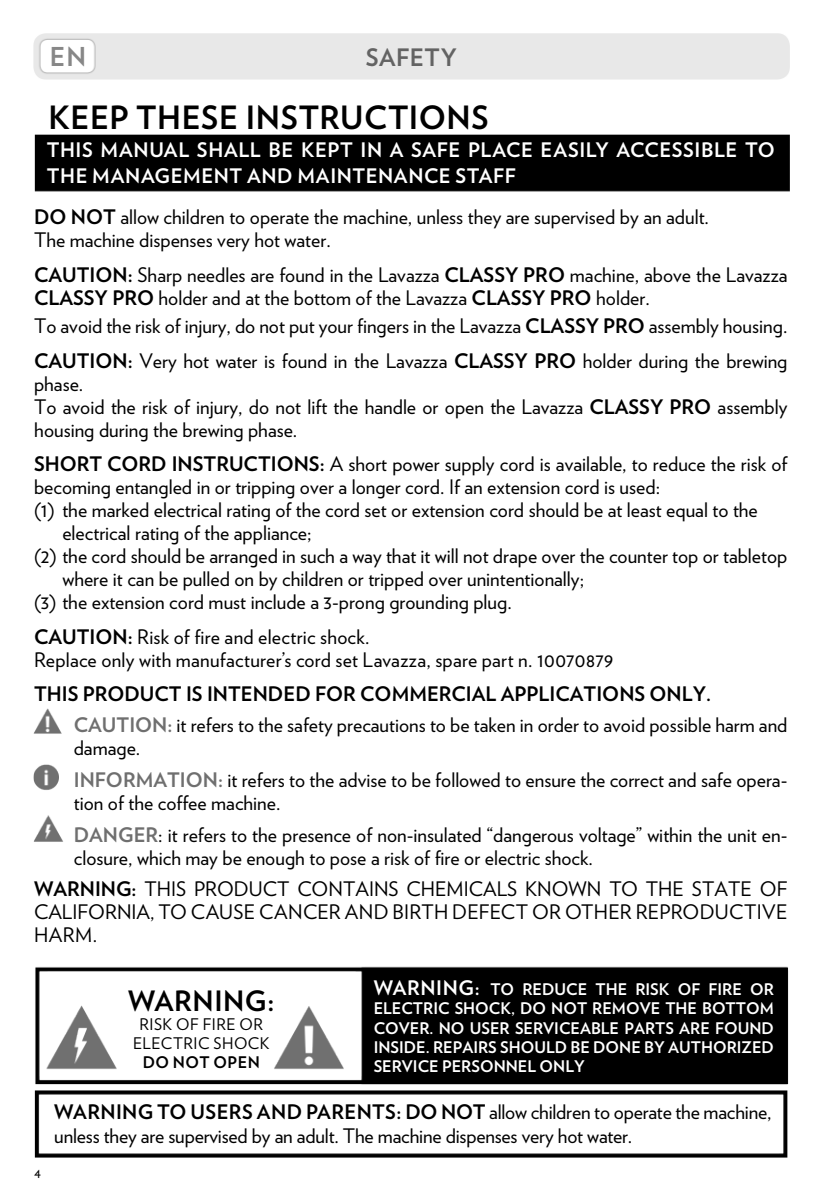
<style>
.page{position:relative;width:840px;height:1191px;background:#fff}
.page>*{position:absolute;margin:0;border:0;box-sizing:border-box;transform-origin:0 0}
.instruzioni_1{font:700 32px "Verlag";letter-spacing:.015em;color:#000}
.instruzioni_1-2{font:700 28px "Verlag";letter-spacing:.02em;color:#000}
.t1{font:700 26px "Verlag";color:#878787}
.instruzioni_1-3{font:700 24px "Verlag";letter-spacing:.02em;color:#636363}
.instruzioni_1-4{font:20px/23px "Verlag";color:#000}
.sicurezza_tit{font:20px/23px "Verlag";color:#000}
.instruzioni_1-5{font:700 20px/26px "Verlag";letter-spacing:.03em;color:#fff}
.instruzioni_1-6{font:700 20px "Verlag";color:#000}
.instruzioni_1-7{font:700 16px/19.2px "Verlag";color:#fff;text-align:justify}
.instruzioni_1-8{font:16px "Verlag";letter-spacing:.035em;color:#000}
.instruzioni_1-9{font:700 16px "Verlag";letter-spacing:.03em;color:#000}
.testo{font:14px "Verlag";color:#000}
.s1{font-weight:700}
.s2{font-weight:700;color:#6f6f6f}
.s3{font-size:20px}
</style>
<div class="page">
<img style="left:33px;top:33px;width:757px;height:1125px">
<h3 class="t1" style="left:50px;top:37px;width:38px">EN</h3>
<p class="instruzioni_1-3" style="left:365px;top:38px;width:93px">SAFETY</p>
<p class="instruzioni_1" style="left:48px;top:92px;width:441px">KEEP THESE INSTRUCTIONS</p>
<p class="instruzioni_1-5" style="left:47px;top:136px;width:729px">THIS MANUAL SHALL BE KEPT IN A SAFE PLACE EASILY ACCESSIBLE TO<br>THE MANAGEMENT AND MAINTENANCE STAFF</p>
<p class="instruzioni_1-4" style="left:34px;top:205px;width:676px"><span class="s1">DO NOT</span> allow children to operate the machine, unless they are supervised by an adult.</p>
<p class="instruzioni_1-4" style="left:34px;top:228px;width:298px">The machine dispenses very hot water.</p>
<p class="instruzioni_1-4" style="left:34px;top:262px;width:754px"><span class="s1">CAUTION:</span> Sharp needles are found in the Lavazza <span class="s1">CLASSY PRO</span> machine, above the Lavazza<br><span class="s1">CLASSY PRO</span> holder and at the bottom of the Lavazza <span class="s1">CLASSY PRO</span> holder.</p>
<p class="instruzioni_1-4" style="left:34px;top:314px;width:754px">To avoid the risk of injury, do not put your fingers in the Lavazza <span class="s1">CLASSY PRO</span> assembly housing.</p>
<p class="instruzioni_1-4" style="left:34px;top:348px;width:754px"><span class="s1">CAUTION:</span> Very hot water is found in the Lavazza <span class="s1">CLASSY PRO</span> holder during the brewing phase.</p>
<p class="instruzioni_1-4" style="left:34px;top:394px;width:754px">To avoid the risk of injury, do not lift the handle or open the Lavazza <span class="s1">CLASSY PRO</span> assembly housing during the brewing phase.</p>
<p class="instruzioni_1-4" style="left:34px;top:451px;width:754px"><span class="s1">SHORT CORD INSTRUCTIONS:</span> A short power supply cord is available, to reduce the risk of becoming entangled in or tripping over a longer cord. If an extension cord is used:</p>
<p class="instruzioni_1-4" style="left:62px;top:497px;width:696px;text-indent:-28px">(1) the marked electrical rating of the cord set or extension cord should be at least equal to the electrical rating of the appliance;</p>
<p class="instruzioni_1-4" style="left:62px;top:543px;width:726px;text-indent:-28px">(2) the cord should be arranged in such a way that it will not drape over the counter top or tabletop where it can be pulled on by children or tripped over unintentionally;</p>
<p class="instruzioni_1-4" style="left:34px;top:589px;width:479px">(3) the extension cord must include a 3-prong grounding plug.</p>
<p class="instruzioni_1-4" style="left:34px;top:624px;width:337px"><span class="s1">CAUTION:</span> Risk of fire and electric shock.</p>
<p class="instruzioni_1-4" style="left:34px;top:647px;width:580px">Replace only with manufacturer’s cord set Lavazza, spare part n. 10070879</p>
<p class="instruzioni_1-6" style="left:34px;top:678px;width:678px">THIS PRODUCT IS INTENDED FOR COMMERCIAL APPLICATIONS ONLY.</p>
<p class="sicurezza_tit" style="left:74px;top:713px;width:714px"><span class="s2">CAUTION:</span> it refers to the safety precautions to be taken in order to avoid possible harm and damage.</p>
<p class="sicurezza_tit" style="left:74px;top:767px;width:714px"><span class="s2">INFORMATION:</span> it refers to the advise to be followed to ensure the correct and safe opera&shy;tion of the coffee machine.</p>
<p class="sicurezza_tit" style="left:74px;top:822px;width:714px"><span class="s2">DANGER</span>: it refers to the presence of non-insulated “dangerous voltage” within the unit en&shy;closure, which may be enough to pose a risk of fire or electric shock.</p>
<p class="instruzioni_1-4" style="left:34px;top:876px;width:754px;text-align:justify"><span class="s1">WARNING:</span> THIS PRODUCT CONTAINS CHEMICALS KNOWN TO THE STATE OF CALIFORNIA, TO CAUSE CANCER AND BIRTH DEFECT OR OTHER REPRODUCTIVE HARM.</p>
<p class="instruzioni_1-2" style="left:128px;top:978px;width:148px">WARNING:</p>
<p class="instruzioni_1-8" style="left:139px;top:1012px;width:125px">RISK OF FIRE OR</p>
<p class="instruzioni_1-8" style="left:133px;top:1031px;width:138px">ELECTRIC SHOCK</p>
<p class="instruzioni_1-9" style="left:143px;top:1049px;width:118px">DO NOT OPEN</p>
<p class="instruzioni_1-7" style="left:373px;top:979px;width:401px"><span class="s3">WARNING:</span> TO REDUCE THE RISK OF FIRE OR ELECTRIC SHOCK, DO NOT REMOVE THE BOTTOM COVER. NO USER SERVICEABLE PARTS ARE FOUND INSIDE. REPAIRS SHOULD BE DONE BY AUTHORIZED SERVICE PERSONNEL ONLY</p>
<p class="testo" style="left:34px;top:1162px;width:8px">4</p>
<p class="instruzioni_1-4" style="left:54px;top:1099px;width:718px;line-height:24px"><span class="s1">WARNING TO USERS AND PARENTS: DO NOT</span> allow children to operate the machine, unless they are supervised by an adult. The machine dispenses very hot water.</p>
</div>
